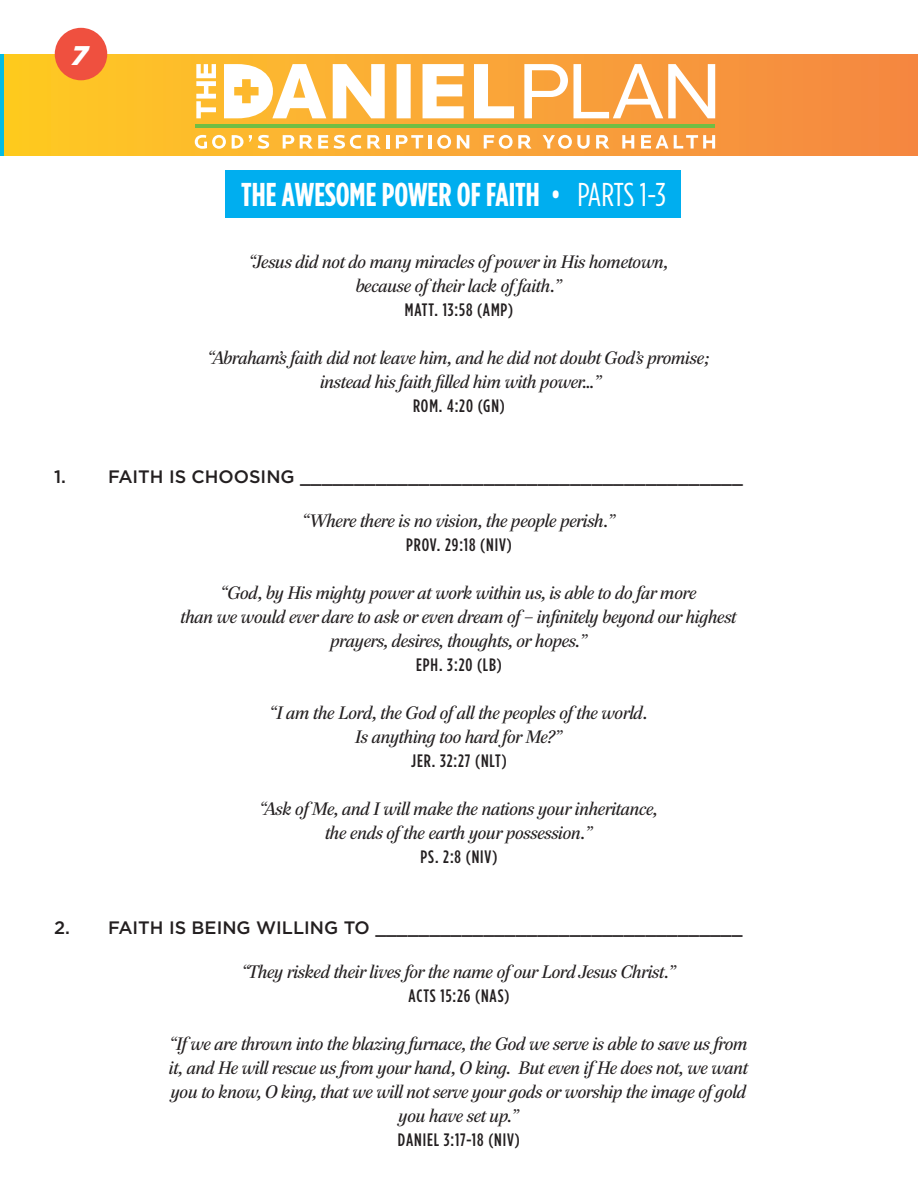
<style>
.page{position:relative;width:918px;height:1188px;background:#fff}
.page>*{position:absolute;margin:0;border:0;box-sizing:border-box;transform-origin:0 0}
.t1{font:700 33px "Gotham Condensed";color:#fff}
.t2{font:italic 900 27px "Gotham";color:#fff}
.scripture{font:italic 18px/24px "Paperback 48";color:#231f20;text-align:center}
.Question_-_fillin{font:500 18px "Gotham";color:#231f20}
.Scripture_Location{font:500 18px "Gotham Condensed";letter-spacing:.05em;color:#231f20}
.s1{font-weight:400}
</style>
<div class="page">
<div style="left:225px;top:171px;width:455px;height:47px;background:#00aeef"></div>
<svg style="left:0;top:54px;width:918px;height:102px;background:#f6a835"></svg>
<svg style="left:224px;top:64px;width:290px;height:54px"></svg>
<svg style="left:196px;top:64px;width:20px;height:54px"></svg>
<svg style="left:524px;top:64px;width:44px;height:54px"></svg>
<svg style="left:574px;top:64px;width:141px;height:54px"></svg>
<hr style="left:196px;top:125px;width:519px;height:3px;background:#70be44">
<svg style="left:195px;top:135px;width:31px;height:14px"></svg>
<svg style="left:232px;top:135px;width:20px;height:14px"></svg>
<svg style="left:258px;top:135px;width:11px;height:14px"></svg>
<svg style="left:283px;top:135px;width:11px;height:14px"></svg>
<svg style="left:300px;top:135px;width:28px;height:14px"></svg>
<svg style="left:334px;top:135px;width:27px;height:14px"></svg>
<svg style="left:367px;top:135px;width:14px;height:14px"></svg>
<hr style="left:386px;top:135px;width:3px;height:14px;background:#fff">
<svg style="left:396px;top:135px;width:27px;height:14px"></svg>
<hr style="left:428px;top:135px;width:3px;height:14px;background:#fff">
<svg style="left:437px;top:135px;width:14px;height:14px"></svg>
<svg style="left:457px;top:135px;width:12px;height:14px"></svg>
<svg style="left:484px;top:135px;width:48px;height:14px"></svg>
<svg style="left:543px;top:135px;width:47px;height:14px"></svg>
<svg style="left:596px;top:135px;width:13px;height:14px"></svg>
<svg style="left:622px;top:135px;width:12px;height:14px"></svg>
<svg style="left:641px;top:135px;width:74px;height:14px"></svg>
<div style="left:55px;top:28px;width:52px;height:52px;background:#ef503f;border-radius:50%"></div>
<p class="t2" style="left:72px;top:40px;width:18px">7</p>
<p class="t1" style="left:241px;top:176px;width:426px">THE AWESOME POWER OF FAITH <span class="s1">• PARTS 1-3</span></p>
<p class="scripture" style="left:249px;top:250px;width:421px">“Jesus did not do many miracles of power in His hometown, because of their lack of faith.”</p>
<p class="Scripture_Location" style="left:405px;top:300px;width:110px">MATT. 13:58 (AMP)</p>
<p class="scripture" style="left:208px;top:346px;width:503px">“Abraham’s faith did not leave him, and he did not doubt God’s promise; instead his faith filled him with power...”</p>
<p class="Scripture_Location" style="left:413px;top:396px;width:93px">ROM. 4:20 (GN)</p>
<p class="Question_-_fillin" style="left:54px;top:466px;width:690px">1. FAITH IS CHOOSING _________________________________________</p>
<p class="scripture" style="left:303px;top:509px;width:314px">“Where there is no vision, the people perish.”</p>
<p class="Scripture_Location" style="left:406px;top:535px;width:107px">PROV. 29:18 (NIV)</p>
<p class="scripture" style="left:181px;top:581px;width:557px">“God, by His mighty power at work within us, is able to do far more<br>than we would ever dare to ask or even dream of – infinitely beyond our highest prayers, desires, thoughts, or hopes.”</p>
<p class="Scripture_Location" style="left:416px;top:655px;width:87px">EPH. 3:20 (LB)</p>
<p class="scripture" style="left:270px;top:701px;width:379px">“I am the Lord, the God of all the peoples of the world.<br>Is anything too hard for Me?”</p>
<p class="Scripture_Location" style="left:411px;top:751px;width:97px">JER. 32:27 (NLT)</p>
<p class="scripture" style="left:260px;top:797px;width:399px">“Ask of Me, and I will make the nations your inheritance, the ends of the earth your possession.”</p>
<p class="Scripture_Location" style="left:421px;top:847px;width:78px">PS. 2:8 (NIV)</p>
<p class="Question_-_fillin" style="left:54px;top:917px;width:690px">2. FAITH IS BEING WILLING TO __________________________________</p>
<p class="scripture" style="left:242px;top:960px;width:435px">“They risked their lives for the name of our Lord Jesus Christ.”</p>
<p class="Scripture_Location" style="left:409px;top:986px;width:102px">ACTS 15:26 (NAS)</p>
<p class="scripture" style="left:170px;top:1032px;width:580px">“If we are thrown into the blazing furnace, the God we serve is able to save us from it, and He will rescue us from your hand, O king. But even if He does not, we want you to know, O king, that we will not serve your gods or worship the image of gold you have set up.”</p>
<p class="Scripture_Location" style="left:398px;top:1130px;width:124px">DANIEL 3:17-18 (NIV)</p>
</div>
